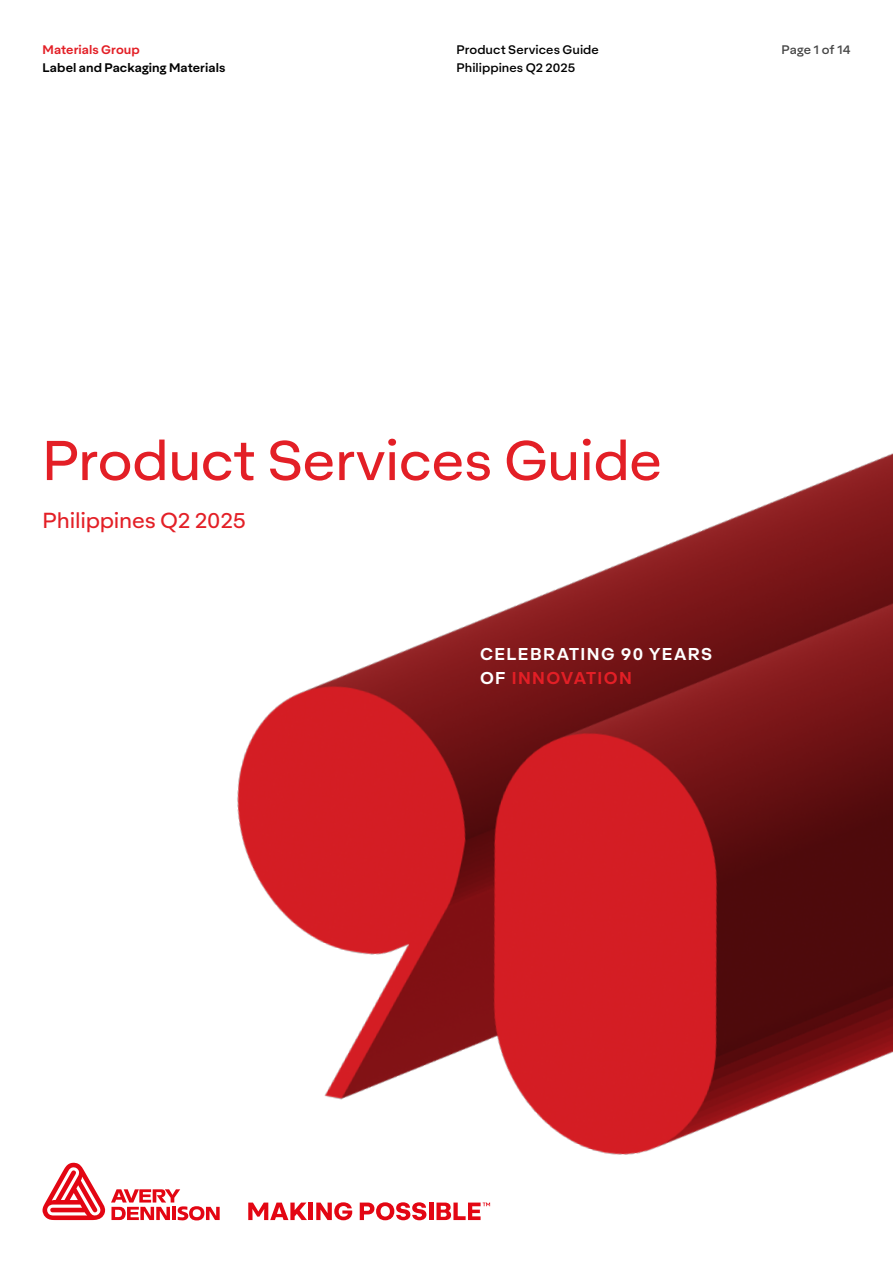
<style>
.page{position:relative;width:893px;height:1263px;background:#fff}
.page>*{position:absolute;margin:0;border:0;box-sizing:border-box;transform-origin:0 0}
.t1{font:54px "Aktifo A";letter-spacing:-.01em;color:#e31f26}
.t2{font:21px "Aktifo A";letter-spacing:-.01em;color:#e31f26}
.t3{font:600 16.5px/24px "Aktifo A";letter-spacing:.085em;color:#fff}
.t4{font:500 12px/18px "Aktifo A";letter-spacing:.005em;color:#000}
.t5{font:600 12px "Aktifo A";letter-spacing:.005em;color:#000}
.t6{font:600 12px "Aktifo A";letter-spacing:.005em;color:#e31f26}
.t7{font:500 12px "Aktifo A";letter-spacing:-.005em;color:#464646}
.s1{color:#e31f26}
</style>
<div class="page">
<svg style="left:43px;top:1163px;width:177px;height:57px"></svg>
<svg style="left:248px;top:1202px;width:59px;height:18px"></svg>
<hr style="left:309px;top:1202px;width:4px;height:18px;background:#e30613">
<svg style="left:316px;top:1202px;width:36px;height:18px"></svg>
<svg style="left:360px;top:1202px;width:66px;height:18px"></svg>
<hr style="left:429px;top:1202px;width:4px;height:18px;background:#e30613">
<svg style="left:436px;top:1202px;width:54px;height:18px"></svg>
<img style="left:196px;top:453px;width:697px;height:735px">
<p class="t6" style="left:43px;top:42px;width:99px">Materials Group</p>
<p class="t5" style="left:43px;top:60px;width:184px">Label and Packaging Materials</p>
<p class="t4" style="left:457px;top:40px;width:144px">Product Services Guide<br>Philippines Q2 2025</p>
<p class="t7" style="left:781px;top:42px;width:71px">Page 1 of 14</p>
<h1 class="t1" style="left:42px;top:427px;width:621px">Product Services Guide</h1>
<h2 class="t2" style="left:43px;top:507px;width:205px">Philippines Q2 2025</h2>
<h3 class="t3" style="left:480px;top:642px;width:234px">CELEBRATING 90 YEARS<br>OF <span class="s1">INNOVATION</span></h3>
</div>
